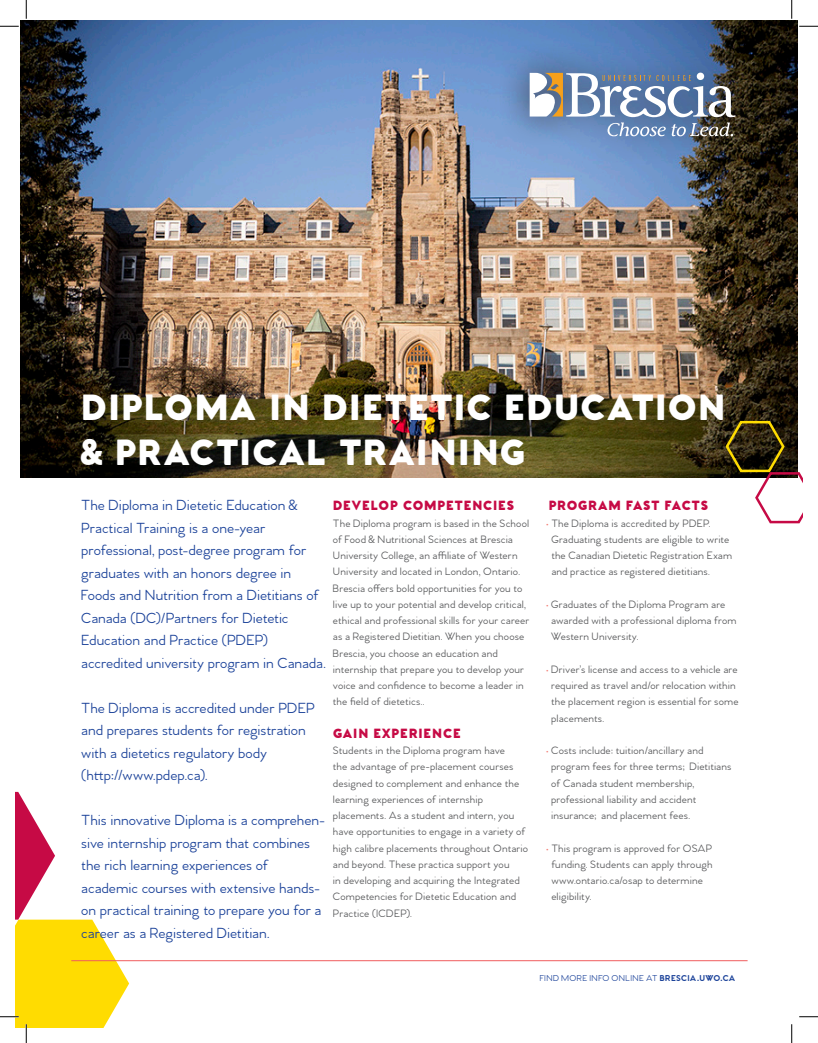
<style>
.page{position:relative;width:818px;height:1043px;background:#fff}
.page>*{position:absolute;margin:0;border:0;box-sizing:border-box;transform-origin:0 0}
.t1{font:900 37.5px/45px "Venti CF";letter-spacing:.035em;color:#fff}
.Overview_body{font:500 15px/22.5px "Venti CF";letter-spacing:-.005em;color:#1b4299}
.Body{font:900 13.75px "Venti CF";letter-spacing:.05em;color:#c60a45}
.Headers{font:900 13.75px "Venti CF";letter-spacing:.055em;color:#c60a45}
.Body-2{font:500 11px/16.2px "Venti CF";letter-spacing:.01em;color:#57585a}
.t2{font:500 8.75px "Venti CF";letter-spacing:.05em;color:#1b4299}
.s1{font-size:11.25px;color:#f37e75}
.s2{color:#f37e75}
.s3{font-weight:700}
</style>
<div class="page">
<img style="left:21px;top:21px;width:776px;height:457px">
<svg style="left:724px;top:419px;width:78px;height:105px"></svg>
<hr style="left:71px;top:960px;width:676px;height:1px;background:#f05c5e">
<div style="left:498px;top:42px;width:264px;height:125px;background:#231f20;opacity:.75"></div>
<svg style="left:529px;top:73px;width:206px;height:63px"></svg>
<svg style="left:0;top:25px;width:19px;height:2px"></svg>
<svg style="left:799px;top:25px;width:19px;height:2px"></svg>
<svg style="left:799px;top:1016px;width:19px;height:1px"></svg>
<svg style="left:25px;top:0;width:2px;height:19px"></svg>
<svg style="left:0;top:792px;width:129px;height:250px"></svg>
<svg style="left:791px;top:0;width:1px;height:19px"></svg>
<svg style="left:791px;top:1024px;width:1px;height:18px"></svg>
<p class="t1" style="left:81px;top:388px;width:645px">DIPLOMA IN DIETETIC EDUCATION &amp; PRACTICAL TRAINING</p>
<p class="Overview_body" style="left:81px;top:494px;width:246px">The Diploma in Dietetic Education &amp; Practical Training is a one-year professional, post-degree program for graduates with an honors degree in Foods and Nutrition from a Dietitians of Canada (DC)/Partners for Dietetic Education and Practice (PDEP) accredited university program in Canada.</p>
<p class="Overview_body" style="left:81px;top:697px;width:235px">The Diploma is accredited under PDEP and prepares students for registration with a dietetics regulatory body (http://www.pdep.ca).</p>
<p class="Overview_body" style="left:81px;top:809px;width:245px">This innovative Diploma is a comprehen&shy;sive internship program that combines the rich learning experiences of academic courses with extensive hands&shy;on practical training to prepare you for a career as a Registered Dietitian.</p>
<p class="Headers" style="left:333px;top:497px;width:183px">DEVELOP COMPETENCIES</p>
<p class="Body-2" style="left:333px;top:515px;width:198px">The Diploma program is based in the School of Food &amp; Nutritional Sciences at Brescia University College, an affiliate of Western University and located in London, Ontario.<br>Brescia offers bold opportunities for you to live up to your potential and develop critical, ethical and professional skills for your career as a Registered Dietitian. When you choose Brescia, you choose an education and internship that prepare you to develop your voice and confidence to become a leader in the field of dietetics..</p>
<p class="Body" style="left:333px;top:724px;width:129px">GAIN EXPERIENCE</p>
<p class="Body-2" style="left:333px;top:742px;width:197px">Students in the Diploma program have<br>the advantage of pre-placement courses designed to complement and enhance the learning experiences of internship placements. As a student and intern, you have opportunities to engage in a variety of high calibre placements throughout Ontario and beyond. These practica support you<br>in developing and acquiring the Integrated Competencies for Dietetic Education and Practice (ICDEP).</p>
<p class="Body" style="left:548px;top:497px;width:161px">PROGRAM FAST FACTS</p>
<p class="Body-2" style="left:551px;top:515px;width:182px;text-indent:-5px"><span class="s1">•</span> The Diploma is accredited by PDEP.<br>Graduating students are eligible to write the Canadian Dietetic Registration Exam and practice as registered dietitians.</p>
<p class="Body-2" style="left:551px;top:596px;width:187px;text-indent:-5px"><span class="s2">•</span> Graduates of the Diploma Program are awarded with a professional diploma from<br>Western University.</p>
<p class="Body-2" style="left:551px;top:661px;width:189px;text-indent:-5px"><span class="s2">•</span> Driver’s license and access to a vehicle are required as travel and/or relocation within the placement region is essential for some placements.</p>
<p class="Body-2" style="left:551px;top:742px;width:182px;text-indent:-5px"><span class="s2">•</span> Costs include: tuition/ancillary and program fees for three terms; Dietitians of Canada student membership, professional liability and accident insurance; and placement fees.</p>
<p class="Body-2" style="left:551px;top:840px;width:163px;text-indent:-5px"><span class="s1">•</span> This program is approved for OSAP funding. Students can apply through www.ontario.ca/osap to determine eligibility.</p>
<p class="t2" style="left:539px;top:972px;width:197px">FIND MORE INFO ONLINE AT <span class="s3">BRESCIA.UWO.CA</span></p>
</div>
